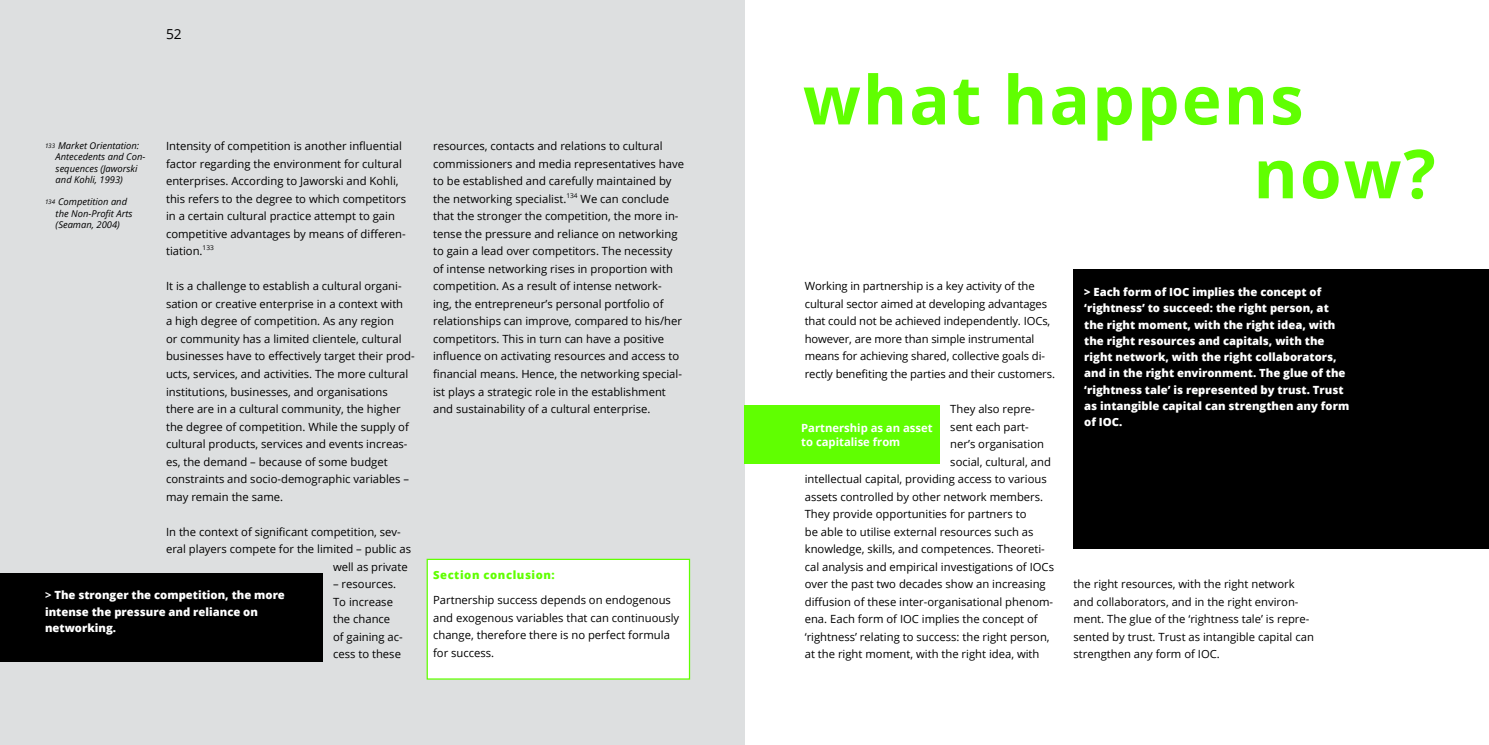
<style>
.page{position:relative;width:1489px;height:745px;background:#fff}
.page>*{position:absolute;margin:0;border:0;box-sizing:border-box;transform-origin:0 0}
.t1{font:700 67.5px/73.8px "Open Sans";letter-spacing:.03em;color:#60ff01}
.t2{font:13.75px "Open Sans";color:#000}
.t3{font:11.25px/17.5px "Open Sans";color:#000}
.t4{font:800 11.25px/16.2px "Open Sans";color:#fff}
.t5{font:700 11.25px/13.8px "Open Sans";color:#fff}
.t6{font:800 11.25px "Open Sans";letter-spacing:.05em;color:#60ff01}
.t7{font:italic 9.38px/11.2px "Open Sans";color:#000}
.t8{font:6.5px "Open Sans";color:#000}
.s1{font-size:6.25px}
.s2{font-weight:700}
</style>
<div class="page">
<div style="left:0;top:0;width:744px;height:744px;background:#dddfe0"></div>
<div style="left:426px;top:558px;width:264px;height:121px;background:#fff;border:1px solid #60ff01"></div>
<div style="left:0;top:572px;width:322px;height:89px;background:#000"></div>
<div style="left:744px;top:405px;width:195px;height:58px;background:#60ff01"></div>
<div style="left:1073px;top:269px;width:415px;height:279px;background:#000"></div>
<p class="t2" style="left:166px;top:24px;width:17px">52</p>
<p class="t3" style="left:166px;top:137px;width:241px">Intensity of competition is another influential factor regarding the environment for cultural enterprises. According to Jaworski and Kohli, this refers to the degree to which competitors in a certain cultural practice attempt to gain competitive advantages by means of differen&shy;tiation.</p>
<p class="t7" style="left:56px;top:140px;width:91px;text-indent:-11px"><span class="s1">133</span> Market Orientation:<br>Antecedents and Con&shy;sequences (Jaworski and Kohli, 1993)</p>
<p class="t7" style="left:56px;top:196px;width:78px;text-indent:-11px"><span class="s1">134</span> Competition and the Non-Profit Arts (Seaman, 2004)</p>
<p class="t8" style="left:203px;top:243px;width:13px">133</p>
<p class="t3" style="left:166px;top:277px;width:250px">It is a challenge to establish a cultural organi&shy;sation or creative enterprise in a context with<br>a high degree of competition. As any region<br>or community has a limited clientele, cultural businesses have to effectively target their prod&shy;ucts, services, and activities. The more cultural institutions, businesses, and organisations there are in a cultural community, the higher the degree of competition. While the supply of cultural products, services and events increas&shy;es, the demand – because of some budget constraints and socio-demographic variables – may remain the same.</p>
<p class="t3" style="left:166px;top:522px;width:236px">In the context of significant competition, sev-</p>
<p class="t3" style="left:166px;top:539px;width:247px">eral players compete for the limited – public as</p>
<p class="t3" style="left:333px;top:557px;width:76px">well as private</p>
<p class="t3" style="left:333px;top:574px;width:71px">– resources.<br>To increase the chance of gaining ac&shy;cess to these</p>
<p class="t4" style="left:45px;top:586px;width:241px"><span class="s2">&gt;</span> The stronger the competition, the more intense the pressure and reliance on networking.</p>
<p class="t3" style="left:433px;top:137px;width:252px">resources, contacts and relations to cultural commissioners and media representatives have to be established and carefully maintained by the networking specialist.<sup>134</sup> We can conclude that the stronger the competition, the more in&shy;tense the pressure and reliance on networking to gain a lead over competitors. The necessity of intense networking rises in proportion with competition. As a result of intense network-<br>ing, the entrepreneur’s personal portfolio of relationships can improve, compared to his/her competitors. This in turn can have a positive influence on activating resources and access to financial means. Hence, the networking special&shy;ist plays a strategic role in the establishment and sustainability of a cultural enterprise.</p>
<p class="t6" style="left:433px;top:566px;width:123px">Section conclusion:</p>
<p class="t3" style="left:433px;top:590px;width:248px">Partnership success depends on endogenous and exogenous variables that can continuously change, therefore there is no perfect formula for success.</p>
<h1 class="t1" style="left:1253px;top:61px;width:184px;text-indent:-450px">what happens now?</h1>
<p class="t3" style="left:804px;top:277px;width:252px">Working in partnership is a key activity of the cultural sector aimed at developing advantages that could not be achieved independently. IOCs, however, are more than simple instrumental means for achieving shared, collective goals di&shy;rectly benefiting the parties and their customers.</p>
<p class="t3" style="left:950px;top:399px;width:86px">They also repre-</p>
<p class="t3" style="left:950px;top:417px;width:80px">sent each part-</p>
<p class="t3" style="left:950px;top:434px;width:95px">ner’s organisation</p>
<p class="t3" style="left:950px;top:452px;width:102px">social, cultural, and</p>
<p class="t3" style="left:804px;top:469px;width:243px">intellectual capital, providing access to various</p>
<p class="t3" style="left:804px;top:487px;width:240px">assets controlled by other network members.</p>
<p class="t3" style="left:804px;top:504px;width:223px">They provide opportunities for partners to</p>
<p class="t3" style="left:804px;top:522px;width:230px">be able to utilise external resources such as</p>
<p class="t3" style="left:804px;top:539px;width:241px">knowledge, skills, and competences. Theoreti-</p>
<p class="t3" style="left:804px;top:557px;width:251px">cal analysis and empirical investigations of IOCs</p>
<p class="t3" style="left:804px;top:574px;width:242px">over the past two decades show an increasing</p>
<p class="t3" style="left:804px;top:592px;width:250px">diffusion of these inter-organisational phenom-</p>
<p class="t3" style="left:804px;top:609px;width:234px">ena. Each form of IOC implies the concept of</p>
<p class="t3" style="left:804px;top:627px;width:246px">‘rightness’ relating to success: the right person,</p>
<p class="t3" style="left:804px;top:644px;width:236px">at the right moment, with the right idea, with</p>
<p class="t5" style="left:801px;top:420px;width:133px">Partnership as an asset to capitalise from</p>
<p class="t4" style="left:1084px;top:283px;width:266px">&gt; Each form of IOC implies the concept of ‘rightness’ to succeed: the right person, at the right moment, with the right idea, with the right resources and capitals, with the right network, with the right collaborators, and in the right environment. The glue of the ‘rightness tale’ is represented by trust. Trust as intangible capital can strengthen any form of IOC.</p>
<p class="t3" style="left:1073px;top:574px;width:242px">the right resources, with the right network and collaborators, and in the right environ&shy;ment. The glue of the ‘rightness tale’ is repre&shy;sented by trust. Trust as intangible capital can strengthen any form of IOC.</p>
</div>
